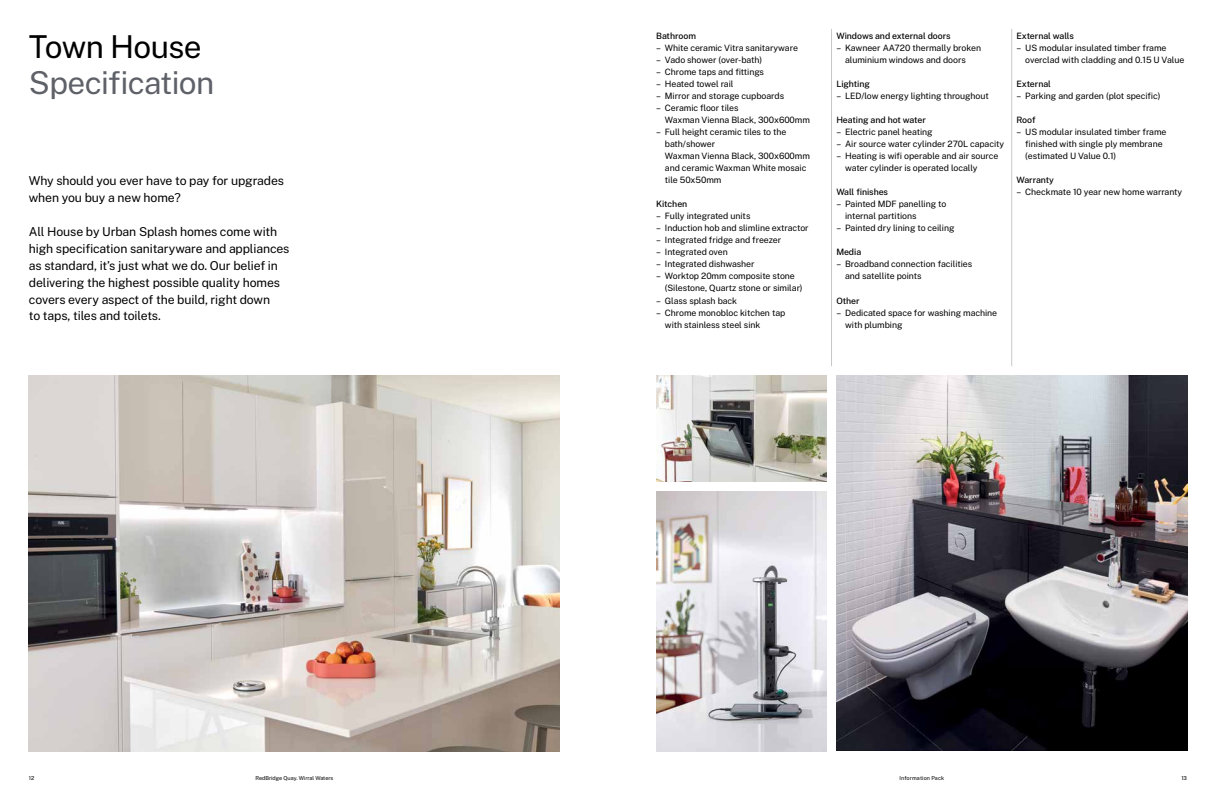
<style>
.page{position:relative;width:1216px;height:807px;background:#fff}
.page>*{position:absolute;margin:0;border:0;box-sizing:border-box;transform-origin:0 0}
.t1{font:31.5px "Public Sans";letter-spacing:-.02em;color:#5e6168}
.t2{font:31.5px "Public Sans";letter-spacing:-.02em;color:#000}
.t3{font:12.25px/16.8px "Public Sans";letter-spacing:-.01em;color:#000}
.t4{font:8.75px/12.1px "Public Sans";letter-spacing:-.005em;color:#000}
.t5{font:500 8.75px "Public Sans";letter-spacing:-.005em;color:#000}
.t6{font:5.42px "Public Sans";color:#000}
.t7{font:5.42px "Public Sans";letter-spacing:.02em;color:#000}
</style>
<div class="page">
<img style="left:29px;top:375px;width:531px;height:376px">
<img style="left:836px;top:375px;width:350px;height:375px">
<img style="left:656px;top:491px;width:170px;height:260px">
<img style="left:656px;top:375px;width:170px;height:106px">
<hr style="left:831px;top:29px;width:1px;height:337px;background:#c7c8ca">
<hr style="left:1011px;top:29px;width:1px;height:337px;background:#c7c8ca">
<h1 class="t2" style="left:29px;top:25px;width:174px">Town House</h1>
<h1 class="t1" style="left:29px;top:62px;width:187px">Specification</h1>
<h2 class="t3" style="left:29px;top:172px;width:257px">Why should you ever have to pay for upgrades when you buy a new home?</h2>
<p class="t3" style="left:29px;top:223px;width:262px">All House by Urban Splash homes come with high specification sanitaryware and appliances as standard, it’s just what we do. Our belief in delivering the highest possible quality homes covers every aspect of the build, right down<br>to taps, tiles and toilets.</p>
<p class="t5" style="left:656px;top:30px;width:41px">Bathroom</p>
<p class="t4" style="left:656px;top:41px;width:143px">– White ceramic Vitra sanitaryware</p>
<p class="t4" style="left:656px;top:53px;width:107px">– Vado shower (over-bath)</p>
<p class="t4" style="left:656px;top:65px;width:109px">– Chrome taps and fittings</p>
<p class="t4" style="left:656px;top:77px;width:79px">– Heated towel rail</p>
<p class="t4" style="left:656px;top:89px;width:129px">– Mirror and storage cupboards</p>
<p class="t4" style="left:665px;top:101px;width:147px;text-indent:-9px">– Ceramic floor tiles<br>Waxman Vienna Black, 300x600mm</p>
<p class="t4" style="left:665px;top:125px;width:147px;text-indent:-9px">– Full height ceramic tiles to the bath/shower<br>Waxman Vienna Black, 300x600mm and ceramic Waxman White mosaic tile 50x50mm</p>
<p class="t5" style="left:656px;top:198px;width:33px">Kitchen</p>
<p class="t4" style="left:656px;top:209px;width:96px">– Fully integrated units</p>
<p class="t4" style="left:656px;top:222px;width:154px">– Induction hob and slimline extractor</p>
<p class="t4" style="left:656px;top:234px;width:126px">– Integrated fridge and freezer</p>
<p class="t4" style="left:656px;top:246px;width:73px">– Integrated oven</p>
<p class="t4" style="left:656px;top:258px;width:100px">– Integrated dishwasher</p>
<p class="t4" style="left:665px;top:270px;width:139px;text-indent:-9px">– Worktop 20mm composite stone (Silestone, Quartz stone or similar)</p>
<p class="t4" style="left:656px;top:294px;width:83px">– Glass splash back</p>
<p class="t4" style="left:665px;top:306px;width:122px;text-indent:-9px">– Chrome monobloc kitchen tap with stainless steel sink</p>
<p class="t5" style="left:836px;top:30px;width:116px">Windows and external doors</p>
<p class="t4" style="left:845px;top:41px;width:137px;text-indent:-9px">– Kawneer AA720 thermally broken aluminium windows and doors</p>
<p class="t5" style="left:836px;top:78px;width:35px">Lighting</p>
<p class="t4" style="left:836px;top:89px;width:154px">– LED/low energy lighting throughout</p>
<p class="t5" style="left:836px;top:114px;width:91px">Heating and hot water</p>
<p class="t4" style="left:836px;top:125px;width:98px">– Electric panel heating</p>
<p class="t4" style="left:836px;top:137px;width:169px">– Air source water cylinder 270L capacity</p>
<p class="t4" style="left:845px;top:149px;width:155px;text-indent:-9px">– Heating is wifi operable and air source water cylinder is operated locally</p>
<p class="t5" style="left:836px;top:186px;width:53px">Wall finishes</p>
<p class="t4" style="left:845px;top:197px;width:103px;text-indent:-9px">– Painted MDF panelling to internal partitions</p>
<p class="t4" style="left:836px;top:222px;width:120px">– Painted dry lining to ceiling</p>
<p class="t5" style="left:836px;top:246px;width:26px">Media</p>
<p class="t4" style="left:845px;top:258px;width:129px;text-indent:-9px">– Broadband connection facilities and satellite points</p>
<p class="t5" style="left:836px;top:294px;width:25px">Other</p>
<p class="t4" style="left:845px;top:306px;width:154px;text-indent:-9px">– Dedicated space for washing machine with plumbing</p>
<p class="t5" style="left:1016px;top:30px;width:59px">External walls</p>
<p class="t4" style="left:1025px;top:41px;width:160px;text-indent:-9px">– US modular insulated timber frame overclad with cladding and 0.15 U Value</p>
<p class="t5" style="left:1016px;top:78px;width:36px">External</p>
<p class="t4" style="left:1016px;top:89px;width:145px">– Parking and garden (plot specific)</p>
<p class="t5" style="left:1016px;top:114px;width:20px">Roof</p>
<p class="t4" style="left:1025px;top:125px;width:143px;text-indent:-9px">– US modular insulated timber frame finished with single ply membrane (estimated U Value 0.1)</p>
<p class="t5" style="left:1016px;top:174px;width:39px">Warranty</p>
<p class="t4" style="left:1016px;top:185px;width:167px">– Checkmate 10 year new home warranty</p>
<p class="t6" style="left:29px;top:774px;width:7px">12</p>
<p class="t6" style="left:255px;top:774px;width:79px">RedBridge Quay. Wirral Waters</p>
<p class="t7" style="left:899px;top:774px;width:46px">Information Pack</p>
<p class="t6" style="left:1181px;top:774px;width:7px">13</p>
</div>
